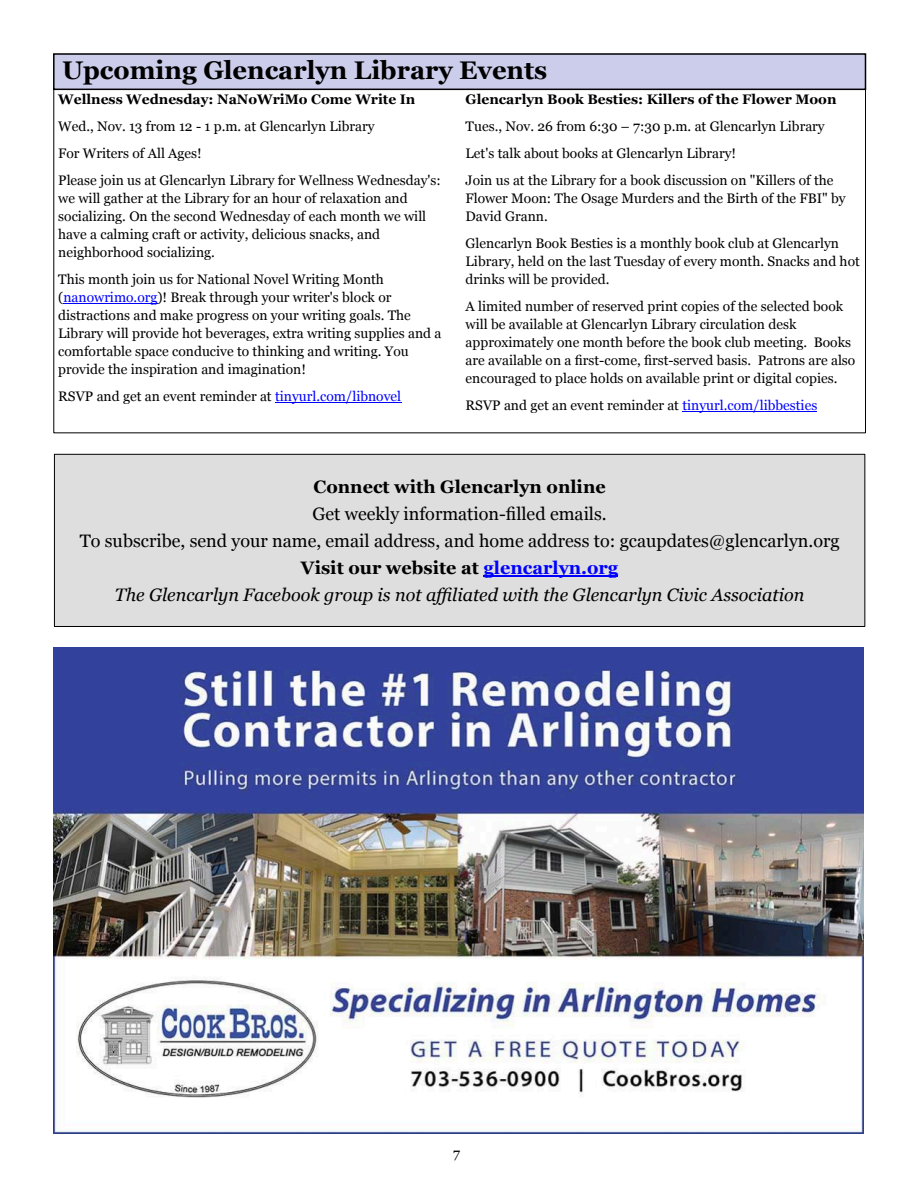
<style>
.page{position:relative;width:918px;height:1188px;background:#fff}
.page>*{position:absolute;margin:0;border:0;box-sizing:border-box;transform-origin:0 0}
.t1{font:700 25.5px "Georgia";color:#000}
.t2{font:18px/27px "Georgia";color:#000;text-align:center}
.t3{font:700 18px "Georgia";color:#000}
.t4{font:13.8px/18px "Georgia";color:#000}
.t5{font:700 13.8px "Georgia";color:#000}
.s1{color:#00f}
.s2{font-weight:700}
.s3{font-weight:700;color:#00f}
.s4{font-style:italic}
</style>
<div class="page">
<img style="left:54px;top:648px;width:810px;height:486px">
<div style="left:54px;top:454px;width:811px;height:173px;background:#dedede;border:1px solid #000"></div>
<hr style="left:484px;top:576px;width:134px;height:1px;background:#00f">
<hr style="left:63px;top:303px;width:94px;height:1px;background:#00f">
<hr style="left:275px;top:402px;width:126px;height:1px;background:#00f">
<hr style="left:682px;top:411px;width:135px;height:1px;background:#00f">
<div style="left:53px;top:53px;width:813px;height:37px;background:#cccceb;border:2px solid #000"></div>
<h1 class="t1" style="left:62px;top:60px;width:487px">Upcoming Glencarlyn Library Events</h1>
<p class="t5" style="left:58px;top:94px;width:359px">Wellness Wednesday: NaNoWriMo Come Write In</p>
<p class="t4" style="left:58px;top:114px;width:384px;line-height:27px">Wed., Nov. 13 from 12 - 1 p.m. at Glencarlyn Library<br>For Writers of All Ages!<br>Please join us at Glencarlyn Library for Wellness Wednesday's:</p>
<p class="t4" style="left:58px;top:191px;width:369px">we will gather at the Library for an hour of relaxation and socializing. On the second Wednesday of each month we will have a calming craft or activity, delicious snacks, and neighborhood socializing.</p>
<p class="t4" style="left:58px;top:272px;width:385px">This month join us for National Novel Writing Month (<span class="s1">nanowrimo.org</span>)! Break through your writer's block or distractions and make progress on your writing goals. The Library will provide hot beverages, extra writing supplies and a comfortable space conducive to thinking and writing. You provide the inspiration and imagination!</p>
<p class="t4" style="left:58px;top:389px;width:344px">RSVP and get an event reminder at <span class="s1">tinyurl.com/libnovel</span></p>
<p class="t5" style="left:466px;top:94px;width:372px">Glencarlyn Book Besties: Killers of the Flower Moon</p>
<p class="t4" style="left:466px;top:114px;width:369px;line-height:27px">Tues., Nov. 26 from 6:30 – 7:30 p.m. at Glencarlyn Library<br>Let's talk about books at Glencarlyn Library!<br>Join us at the Library for a book discussion on "Killers of the</p>
<p class="t4" style="left:466px;top:191px;width:382px">Flower Moon: The Osage Murders and the Birth of the FBI" by<br>David Grann.</p>
<p class="t4" style="left:466px;top:236px;width:396px">Glencarlyn Book Besties is a monthly book club at Glencarlyn<br>Library, held on the last Tuesday of every month. Snacks and hot drinks will be provided.</p>
<p class="t4" style="left:466px;top:299px;width:391px">A limited number of reserved print copies of the selected book will be available at Glencarlyn Library circulation desk approximately one month before the book club meeting. Books are available on a first-come, first-served basis. Patrons are also encouraged to place holds on available print or digital copies.</p>
<p class="t4" style="left:466px;top:398px;width:353px">RSVP and get an event reminder at <span class="s1">tinyurl.com/libbesties</span></p>
<h2 class="t3" style="left:314px;top:480px;width:294px">Connect with Glencarlyn online</h2>
<p class="t2" style="left:80px;top:502px;width:761px">Get weekly information-filled emails.<br>To subscribe, send your name, email address, and home address to: gcaupdates@glencarlyn.org <span class="s2">Visit our website at</span> <span class="s3">glencarlyn.org<br></span><span class="s4">The Glencarlyn Facebook group is not affiliated with the Glencarlyn Civic Association</span></p>
<p class="t4" style="left:453px;top:1145px;width:8px">7</p>
</div>
